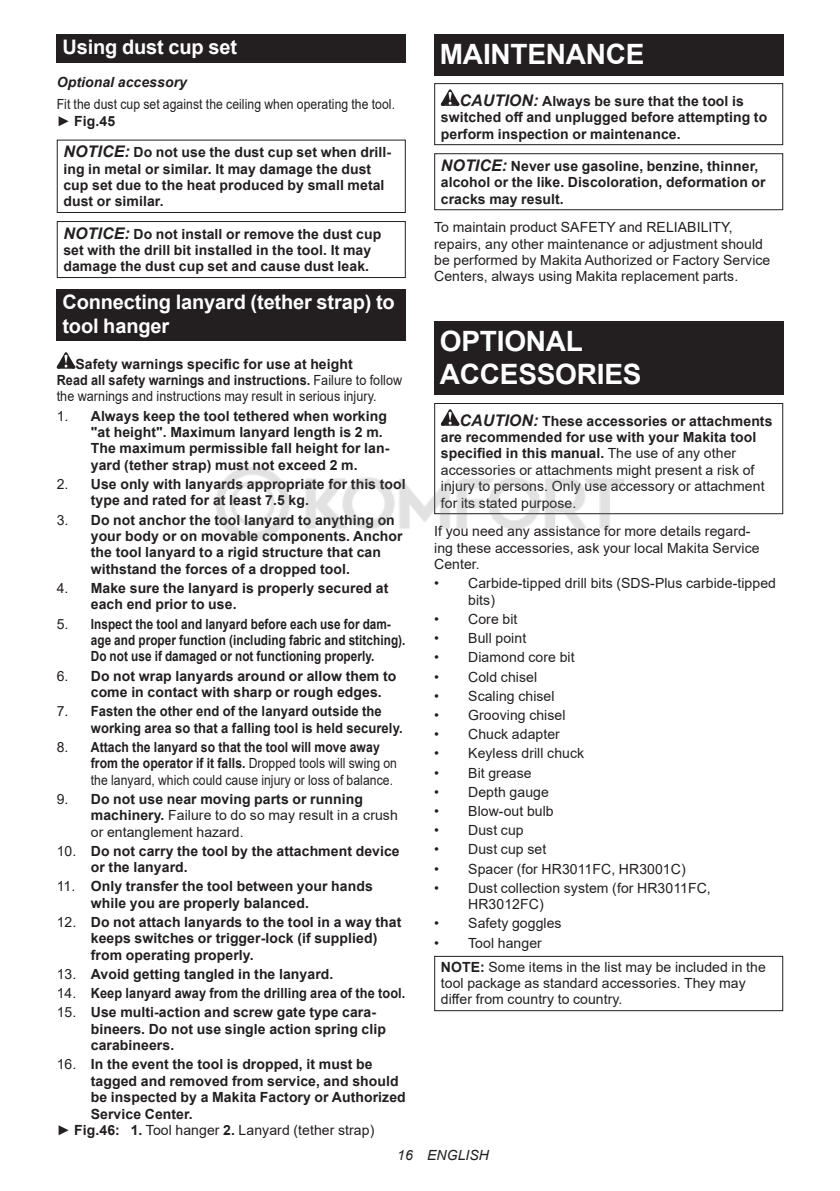
<style>
.page{position:relative;width:840px;height:1191px;background:#fff}
.page>*{position:absolute;margin:0;border:0;box-sizing:border-box;transform-origin:0 0}
.t1{font:700 28px/32.8px "Arial";letter-spacing:-.01em;color:#fff}
.t2{font:700 20px/23.4px "Arial";letter-spacing:-.01em;color:#fff}
.t3{font:700 14px/16.4px "Arial";letter-spacing:.005em;color:#231f20}
.t4{font:14px/16.4px "Arial";letter-spacing:.005em;color:#231f20}
.t5{font:700 14px/16.4px "Arial";letter-spacing:.005em;color:#231f20;scale:.84 1}
.t6{font:700 14px/16.4px "Arial";letter-spacing:.005em;color:#231f20;scale:.93 1}
.t7{font:14px/16.4px "Arial";letter-spacing:.005em;color:#231f20;scale:.87 1}
.t8{font:700 14px "Arial";letter-spacing:.005em;color:#231f20;scale:.91 1}
.t9{font:italic 700 14px "Arial";letter-spacing:.005em;color:#231f20}
.t10{font:italic 14px "Arial";letter-spacing:.005em;color:#231f20}
.s1{font-weight:700}
.s2{font-style:italic;font-size:16px}
.s3{font-weight:400}
.s4{font-weight:700;font-style:italic;font-size:16px}
</style>
<div class="page">
<div style="left:57px;top:34px;width:348px;height:29px;background:#231f20"></div>
<div style="left:57px;top:140px;width:348px;height:73px;border:1px solid #231f20"></div>
<div style="left:57px;top:221px;width:348px;height:57px;border:1px solid #231f20"></div>
<div style="left:57px;top:289px;width:348px;height:52px;background:#231f20"></div>
<svg style="left:57px;top:352px;width:18px;height:16px"></svg>
<div style="left:434px;top:34px;width:348px;height:41px;background:#231f20"></div>
<svg style="left:440px;top:89px;width:19px;height:17px"></svg>
<div style="left:434px;top:83px;width:348px;height:62px;border:1px solid #231f20"></div>
<div style="left:434px;top:153px;width:348px;height:57px;border:1px solid #231f20"></div>
<div style="left:434px;top:321px;width:348px;height:74px;background:#231f20"></div>
<svg style="left:440px;top:409px;width:19px;height:16px"></svg>
<div style="left:434px;top:403px;width:348px;height:111px;border:1px solid #231f20"></div>
<div style="left:434px;top:956px;width:348px;height:55px;border:1px solid #231f20"></div>
<img style="left:216px;top:457px;width:413px;height:83px">
<h2 class="t2" style="left:62px;top:37px;width:176px">Using dust cup set</h2>
<p class="t9" style="left:57px;top:77px;width:132px">Optional accessory</p>
<p class="t7" style="left:57px;top:98px;width:390px">Fit the dust cup set against the ceiling when operating the tool. ► <span class="s1">Fig.45</span></p>
<p class="t3" style="left:63px;top:145px;width:329px"><span class="s2">NOTICE:</span> Do not use the dust cup set when drill&shy;ing in metal or similar. It may damage the dust cup set due to the heat produced by small metal dust or similar.</p>
<p class="t3" style="left:63px;top:227px;width:319px"><span class="s2">NOTICE:</span> Do not install or remove the dust cup set with the drill bit installed in the tool. It may damage the dust cup set and cause dust leak.</p>
<h2 class="t2" style="left:62px;top:292px;width:334px">Connecting lanyard (tether strap) to tool hanger</h2>
<p class="t3" style="left:57px;top:355px;width:347px;text-indent:19px">Safety warnings specific for use at height<br>Read all safety warnings and instructions. <span class="s3">Failure to follow the warnings and instructions may result in serious injury.</span></p>
<p class="t3" style="left:91px;top:409px;width:300px;text-indent:-34px"><span class="s3">1.</span> Always keep the tool tethered when working "at height". Maximum lanyard length is 2 m.<br>The maximum permissible fall height for lan&shy;yard (tether strap) must not exceed 2 m.</p>
<p class="t3" style="left:91px;top:477px;width:316px;text-indent:-34px"><span class="s3">2.</span> Use only with lanyards appropriate for this tool type and rated for at least 7.5 kg.</p>
<p class="t3" style="left:91px;top:513px;width:313px;text-indent:-34px"><span class="s3">3.</span> Do not anchor the tool lanyard to anything on your body or on movable components. Anchor the tool lanyard to a rigid structure that can withstand the forces of a dropped tool.</p>
<p class="t3" style="left:91px;top:581px;width:299px;text-indent:-34px"><span class="s3">4.</span> Make sure the lanyard is properly secured at each end prior to use.</p>
<p class="t5" style="left:91px;top:616px;width:376px;text-indent:-34px"><span class="s3">5.</span> Inspect the tool and lanyard before each use for dam&shy;age and proper function (including fabric and stitching).<br>Do not use if damaged or not functioning properly.</p>
<p class="t3" style="left:91px;top:668px;width:307px;text-indent:-34px"><span class="s3">6.</span> Do not wrap lanyards around or allow them to come in contact with sharp or rough edges.</p>
<p class="t6" style="left:91px;top:704px;width:336px;text-indent:-34px"><span class="s3">7.</span> Fasten the other end of the lanyard outside the working area so that a falling tool is held securely.</p>
<p class="t4" style="left:91px;top:740px;width:307px;text-indent:-34px">8. <span class="s1">Attach the lanyard so that the tool will move away from the operator if it falls.</span> Dropped tools will swing on the lanyard, which could cause injury or loss of balance.</p>
<p class="t4" style="left:91px;top:792px;width:308px;text-indent:-34px">9. <span class="s1">Do not use near moving parts or running machinery.</span> Failure to do so may result in a crush or entanglement hazard.</p>
<p class="t3" style="left:91px;top:844px;width:310px;text-indent:-34px"><span class="s3">10.</span> Do not carry the tool by the attachment device or the lanyard.</p>
<p class="t3" style="left:91px;top:879px;width:283px;text-indent:-34px"><span class="s3">11.</span> Only transfer the tool between your hands while you are properly balanced.</p>
<p class="t3" style="left:91px;top:915px;width:312px;text-indent:-34px"><span class="s3">12.</span> Do not attach lanyards to the tool in a way that keeps switches or trigger-lock (if supplied) from operating properly.</p>
<p class="t3" style="left:57px;top:967px;width:278px"><span class="s3">13.</span> Avoid getting tangled in the lanyard.</p>
<p class="t8" style="left:57px;top:988px;width:384px"><span class="s3">14.</span> Keep lanyard away from the drilling area of the tool.</p>
<p class="t3" style="left:91px;top:1004px;width:296px;text-indent:-34px"><span class="s3">15.</span> Use multi-action and screw gate type cara&shy;bineers. Do not use single action spring clip carabineers.</p>
<p class="t3" style="left:57px;top:1057px;width:317px"><span class="s3">16.</span> In the event the tool is dropped, it must be</p>
<p class="t3" style="left:91px;top:1074px;width:309px">tagged and removed from service, and should</p>
<p class="t3" style="left:91px;top:1089px;width:316px">be inspected by a Makita Factory or Authorized</p>
<p class="t3" style="left:91px;top:1106px;width:103px">Service Center.</p>
<p class="t4" style="left:57px;top:1121px;width:319px">► <span class="s1">Fig.46: 1.</span> Tool hanger <span class="s1">2.</span> Lanyard (tether strap)</p>
<h1 class="t1" style="left:439px;top:40px;width:206px">MAINTENANCE</h1>
<p class="t3" style="left:440px;top:94px;width:328px;text-indent:19px"><span class="s2">CAUTION:</span> Always be sure that the tool is switched off and unplugged before attempting to perform inspection or maintenance.</p>
<p class="t3" style="left:440px;top:158px;width:326px"><span class="s2">NOTICE:</span> Never use gasoline, benzine, thinner, alcohol or the like. Discoloration, deformation or cracks may result.</p>
<p class="t4" style="left:434px;top:220px;width:337px">To maintain product SAFETY and RELIABILITY, repairs, any other maintenance or adjustment should be performed by Makita Authorized or Factory Service Centers, always using Makita replacement parts.</p>
<h1 class="t1" style="left:439px;top:327px;width:203px">OPTIONAL<br>ACCESSORIES</h1>
<p class="t4" style="left:440px;top:414px;width:333px;text-indent:19px"><span class="s4">CAUTION:</span> <span class="s1">These accessories or attachments are recommended for use with your Makita tool specified in this manual.</span> The use of any other accessories or attachments might present a risk of injury to persons. Only use accessory or attachment for its stated purpose.</p>
<p class="t4" style="left:434px;top:524px;width:327px">If you need any assistance for more details regard&shy;ing these accessories, ask your local Makita Service<br>Center.</p>
<p class="t4" style="left:468px;top:576px;width:309px;text-indent:-34px">• Carbide-tipped drill bits (SDS-Plus carbide-tipped bits)</p>
<p class="t4" style="left:434px;top:612px;width:85px">• Core bit</p>
<p class="t4" style="left:434px;top:631px;width:93px">• Bull point</p>
<p class="t4" style="left:434px;top:650px;width:142px">• Diamond core bit</p>
<p class="t4" style="left:434px;top:669px;width:104px">• Cold chisel</p>
<p class="t4" style="left:434px;top:689px;width:122px">• Scaling chisel</p>
<p class="t4" style="left:434px;top:708px;width:133px">• Grooving chisel</p>
<p class="t4" style="left:434px;top:727px;width:127px">• Chuck adapter</p>
<p class="t4" style="left:434px;top:746px;width:151px">• Keyless drill chuck</p>
<p class="t4" style="left:434px;top:765px;width:99px">• Bit grease</p>
<p class="t4" style="left:434px;top:785px;width:116px">• Depth gauge</p>
<p class="t4" style="left:434px;top:804px;width:121px">• Blow-out bulb</p>
<p class="t4" style="left:434px;top:823px;width:91px">• Dust cup</p>
<p class="t4" style="left:434px;top:842px;width:113px">• Dust cup set</p>
<p class="t4" style="left:434px;top:862px;width:253px">• Spacer (for HR3011FC, HR3001C)</p>
<p class="t4" style="left:468px;top:881px;width:244px;text-indent:-34px">• Dust collection system (for HR3011FC,<br>HR3012FC)</p>
<p class="t4" style="left:434px;top:916px;width:129px">• Safety goggles</p>
<p class="t4" style="left:440px;top:932px;width:326px;line-height:23.8px;text-indent:-7px">• Tool hanger<br><span class="s1">NOTE:</span> Some items in the list may be included in the</p>
<p class="t4" style="left:440px;top:976px;width:306px">tool package as standard accessories. They may differ from country to country.</p>
<p class="t10" style="left:397px;top:1147px;width:93px">16 ENGLISH</p>
</div>
